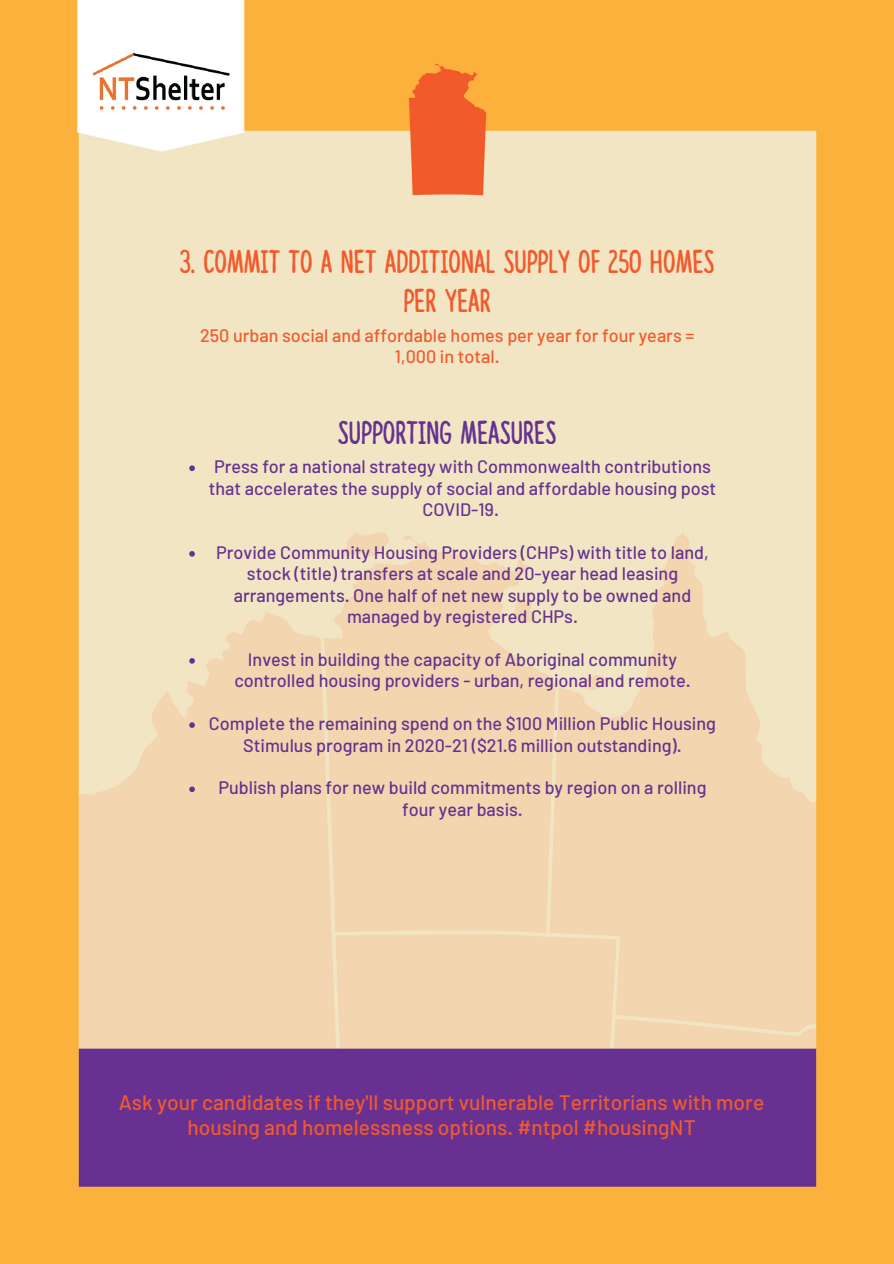
<style>
.page{position:relative;width:894px;height:1264px;background:#fff}
.page>*{position:absolute;margin:0;border:0;box-sizing:border-box;transform-origin:0 0}
.t1{font:33px/39.5px "Lazingonasunnyafternoon";color:#f15a2d;text-align:center}
.t2{font:33px "Lazingonasunnyafternoon";color:#663290}
.t3{font:500 21px/24.9px "Barlow";color:#f15a2d;text-align:center}
.t4{font:500 18px/21.5px "Barlow";color:#663290;text-align:center}
.t5{font:500 18px/21.5px "Barlow";color:#f15a2d;text-align:center}
</style>
<div class="page">
<img style="left:0;top:0;width:893px;height:1263px">
<svg style="left:189px;top:465px;width:6px;height:6px"></svg>
<svg style="left:189px;top:551px;width:6px;height:5px"></svg>
<svg style="left:189px;top:658px;width:6px;height:5px"></svg>
<svg style="left:189px;top:722px;width:6px;height:6px"></svg>
<svg style="left:189px;top:786px;width:6px;height:6px"></svg>
<h1 class="t1" style="left:180px;top:245px;width:536px">3. COMMIT TO A NET ADDITIONAL SUPPLY OF 250 HOMES<br>PER YEAR</h1>
<p class="t5" style="left:200px;top:324px;width:495px">250 urban social and affordable homes per year for four years =<br>1,000 in total.</p>
<h1 class="t2" style="left:338px;top:419px;width:220px">SUPPORTING MEASURES</h1>
<p class="t4" style="left:209px;top:455px;width:509px">Press for a national strategy with Commonwealth contributions that accelerates the supply of social and affordable housing post<br>COVID-19.</p>
<p class="t4" style="left:216px;top:541px;width:494px">Provide Community Housing Providers (CHPs) with title to land, stock (title) transfers at scale and 20-year head leasing arrangements. One half of net new supply to be owned and managed by registered CHPs.</p>
<p class="t4" style="left:234px;top:648px;width:457px">Invest in building the capacity of Aboriginal community controlled housing providers - urban, regional and remote.</p>
<p class="t4" style="left:209px;top:712px;width:508px">Complete the remaining spend on the $100 Million Public Housing<br>Stimulus program in 2020-21 ($21.6 million outstanding).</p>
<p class="t4" style="left:218px;top:776px;width:489px">Publish plans for new build commitments by region on a rolling four year basis.</p>
<p class="t3" style="left:119px;top:1089px;width:647px">Ask your candidates if they'll support vulnerable Territorians with more housing and homelessness options. #ntpol #housingNT</p>
</div>
